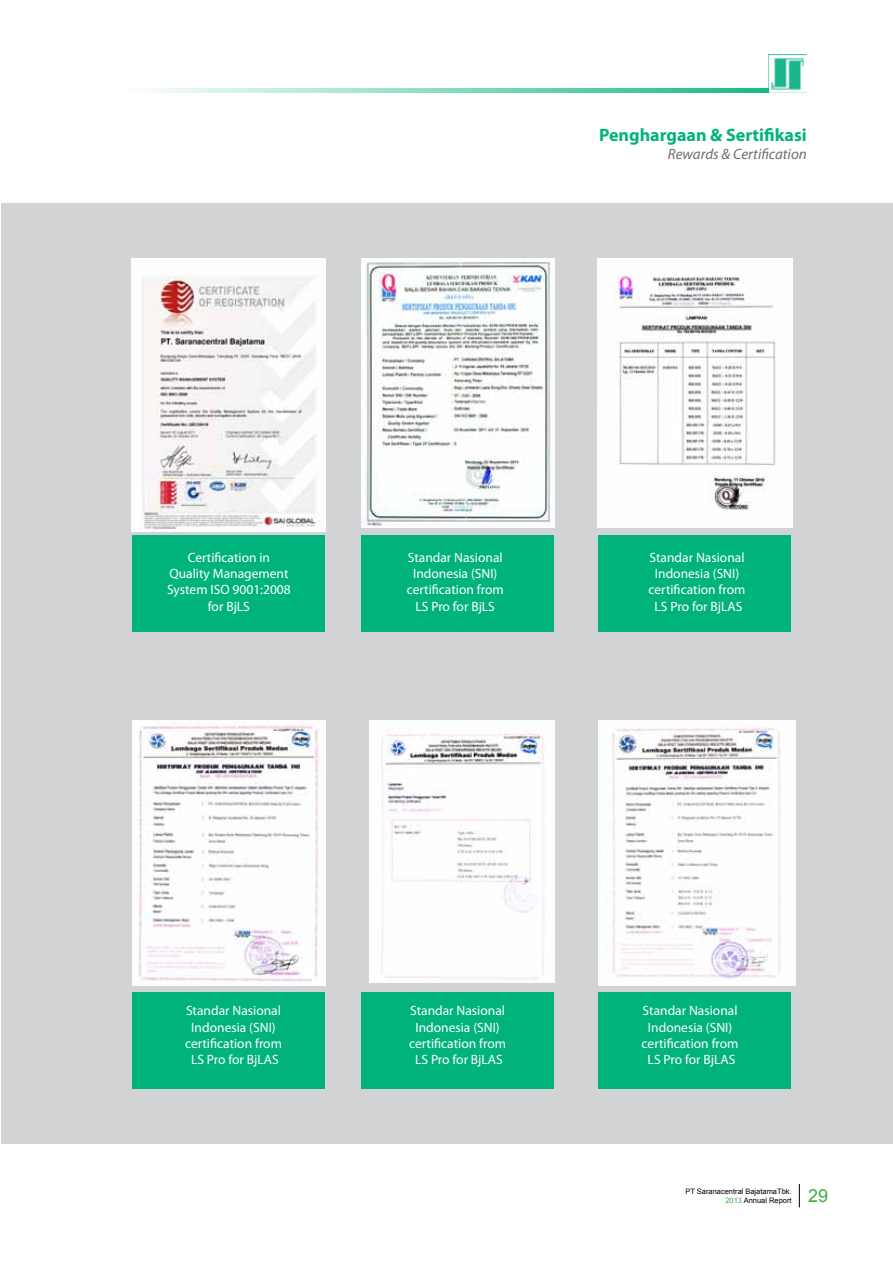
<style>
.page{position:relative;width:893px;height:1263px;background:#fff}
.page>*{position:absolute;margin:0;border:0;box-sizing:border-box;transform-origin:0 0}
.t1{font:700 18px "Myriad Pro";color:#00b37d}
.t2{font:18px "Arial";color:#41ad49}
.t3{font:italic 15px "Myriad Pro";color:#6d6e71}
.t4{font:13.5px/16.2px "Myriad Pro";color:#fff;text-align:center}
.t5{font:7.5px/9px "Arial";color:#000;text-align:right}
.s1{color:#41ad49}
</style>
<div class="page">
<img style="left:769px;top:54px;width:38px;height:38px">
<svg style="left:799px;top:1184px;width:1px;height:23px"></svg>
<svg style="left:149px;top:88px;width:620px;height:4px;background:#84dac0"></svg>
<div style="left:2px;top:204px;width:891px;height:940px;background:#d1d3d4"></div>
<div style="left:133px;top:992px;width:192px;height:97px;background:#00b37d"></div>
<div style="left:362px;top:992px;width:192px;height:97px;background:#00b37d"></div>
<div style="left:598px;top:992px;width:192px;height:97px;background:#00b37d"></div>
<div style="left:133px;top:535px;width:192px;height:96px;background:#00b37d"></div>
<div style="left:362px;top:535px;width:192px;height:96px;background:#00b37d"></div>
<div style="left:598px;top:535px;width:192px;height:96px;background:#00b37d"></div>
<img style="left:132px;top:258px;width:194px;height:273px">
<img style="left:132px;top:721px;width:194px;height:265px">
<img style="left:598px;top:259px;width:194px;height:269px">
<img style="left:598px;top:721px;width:198px;height:265px">
<img style="left:369px;top:721px;width:186px;height:262px">
<img style="left:362px;top:258px;width:192px;height:270px">
<h1 class="t1" style="left:599px;top:123px;width:209px">Penghargaan &amp; Sertifikasi</h1>
<p class="t3" style="left:668px;top:145px;width:140px">Rewards &amp; Certification</p>
<p class="t4" style="left:167px;top:549px;width:125px">Certification in<br>Quality Management<br>System ISO 9001:2008 for BjLS</p>
<p class="t4" style="left:407px;top:549px;width:98px">Standar Nasional<br>Indonesia (SNI) certification from<br>LS Pro for BjLS</p>
<p class="t4" style="left:649px;top:549px;width:98px">Standar Nasional<br>Indonesia (SNI) certification from<br>LS Pro for BjLAS</p>
<p class="t4" style="left:185px;top:1002px;width:98px">Standar Nasional<br>Indonesia (SNI) certification from<br>LS Pro for BjLAS</p>
<p class="t4" style="left:409px;top:1002px;width:98px">Standar Nasional<br>Indonesia (SNI) certification from<br>LS Pro for BjLAS</p>
<p class="t4" style="left:642px;top:1002px;width:98px">Standar Nasional<br>Indonesia (SNI) certification from<br>LS Pro for BjLAS</p>
<p class="t5" style="left:685px;top:1187px;width:108px">PT Saranacentral BajatamaTbk.<br><span class="s1">2013</span> Annual Report</p>
<h1 class="t2" style="left:808px;top:1184px;width:22px">29</h1>
</div>
